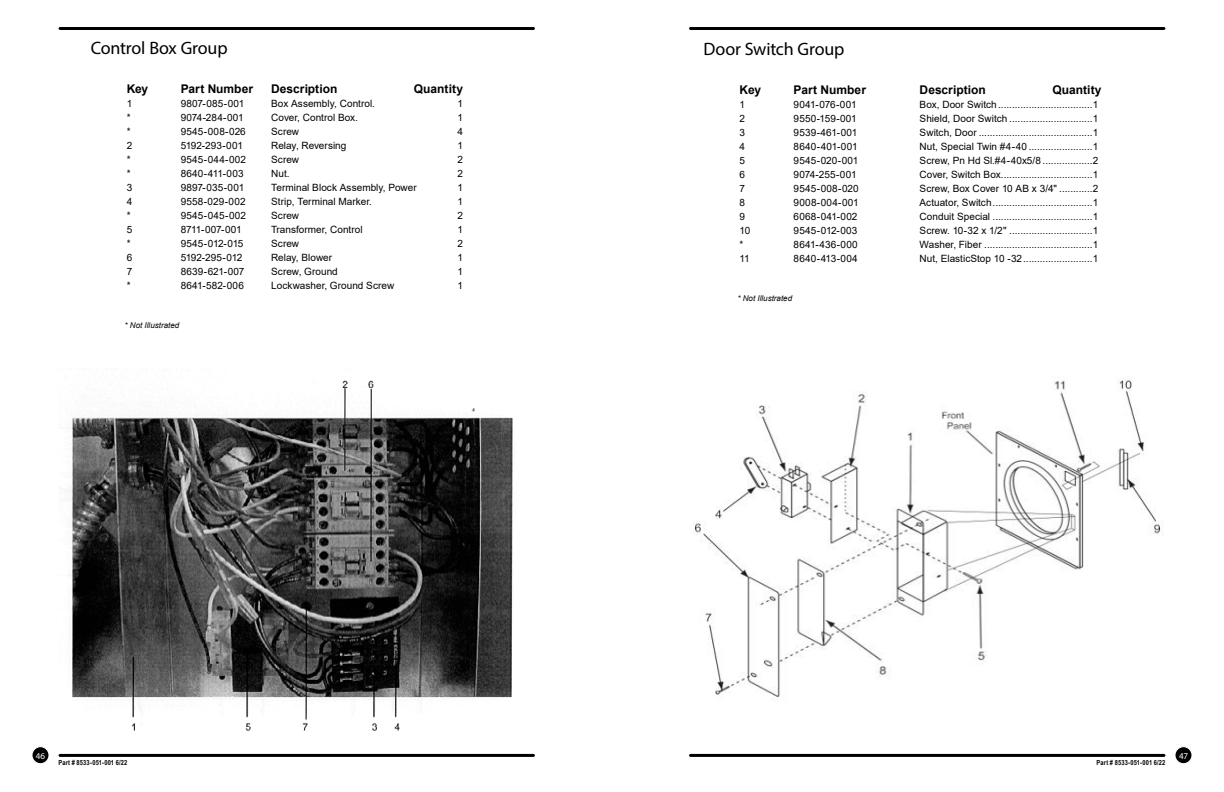
<style>
.page{position:relative;width:1224px;height:792px;background:#fff}
.page>*{position:absolute;margin:0;border:0;box-sizing:border-box;transform-origin:0 0}
.t1{font:18px "Myriad Pro";letter-spacing:-.01em;color:#000}
.t2{font:700 12px "Arial";color:#000}
.t3{font:10px "Arial";letter-spacing:.005em;color:#000}
.t4{font:10px "Arial";letter-spacing:.025em;color:#000}
.t5{font:10px "Arial";letter-spacing:-.015em;color:#000}
.t6{font:10px "Arial";letter-spacing:-.025em;color:#000}
.t7{font:9px "Myriad Pro";color:#fff}
.t8{font:italic 8px "Arial";color:#000}
.t9{font:700 7px "Arial Narrow";letter-spacing:.02em;color:#000}
</style>
<div class="page">
<hr style="left:60px;top:27px;width:474px;height:3px;background:#000">
<hr style="left:60px;top:754px;width:474px;height:3px;background:#000">
<hr style="left:690px;top:27px;width:474px;height:3px;background:#000">
<hr style="left:690px;top:754px;width:474px;height:3px;background:#000">
<div style="left:32px;top:747px;width:17px;height:17px;background:#000;border-radius:50%"></div>
<div style="left:32px;top:746px;width:18px;height:18px;border:1px solid #fff;border-radius:50%"></div>
<div style="left:1175px;top:747px;width:17px;height:17px;background:#000;border-radius:50%"></div>
<div style="left:1174px;top:746px;width:18px;height:18px;border:1px solid #fff;border-radius:50%"></div>
<img style="left:694px;top:377px;width:469px;height:324px">
<img style="left:61px;top:380px;width:452px;height:351px">
<h1 class="t1" style="left:91px;top:37px;width:138px">Control Box Group</h1>
<p class="t2" style="left:127px;top:81px;width:23px">Key</p>
<p class="t2" style="left:181px;top:81px;width:74px">Part Number</p>
<p class="t3" style="left:127px;top:97px;width:7px">1</p>
<p class="t3" style="left:181px;top:97px;width:65px">9807-085-001</p>
<p class="t3" style="left:127px;top:111px;width:5px">*</p>
<p class="t3" style="left:181px;top:111px;width:65px">9074-284-001</p>
<p class="t3" style="left:127px;top:125px;width:5px">*</p>
<p class="t3" style="left:181px;top:125px;width:67px">9545-008-026</p>
<p class="t3" style="left:127px;top:139px;width:7px">2</p>
<p class="t3" style="left:181px;top:139px;width:64px">5192-293-001</p>
<p class="t3" style="left:127px;top:153px;width:5px">*</p>
<p class="t4" style="left:181px;top:153px;width:67px">9545-044-002</p>
<p class="t3" style="left:127px;top:167px;width:5px">*</p>
<p class="t3" style="left:181px;top:167px;width:64px">8640-411-003</p>
<p class="t3" style="left:127px;top:181px;width:7px">3</p>
<p class="t3" style="left:181px;top:181px;width:65px">9897-035-001</p>
<p class="t3" style="left:127px;top:195px;width:7px">4</p>
<p class="t3" style="left:181px;top:195px;width:66px">9558-029-002</p>
<p class="t3" style="left:127px;top:209px;width:5px">*</p>
<p class="t3" style="left:181px;top:209px;width:67px">9545-045-002</p>
<p class="t3" style="left:127px;top:223px;width:7px">5</p>
<p class="t5" style="left:181px;top:223px;width:63px">8711-007-001</p>
<p class="t3" style="left:127px;top:237px;width:5px">*</p>
<p class="t6" style="left:181px;top:237px;width:64px">9545-012-015</p>
<p class="t3" style="left:127px;top:251px;width:7px">6</p>
<p class="t6" style="left:181px;top:251px;width:63px">5192-295-012</p>
<p class="t3" style="left:127px;top:265px;width:7px">7</p>
<p class="t3" style="left:181px;top:265px;width:65px">8639-621-007</p>
<p class="t3" style="left:127px;top:279px;width:5px">*</p>
<p class="t3" style="left:181px;top:279px;width:65px">8641-582-006</p>
<p class="t8" style="left:125px;top:320px;width:56px">* Not Illustrated</p>
<p class="t2" style="left:271px;top:80px;width:68px">Description</p>
<p class="t2" style="left:414px;top:80px;width:51px">Quantity</p>
<p class="t3" style="left:271px;top:96px;width:105px">Box Assembly, Control.</p>
<p class="t3" style="left:458px;top:96px;width:7px">1</p>
<p class="t3" style="left:271px;top:110px;width:88px">Cover, Control Box.</p>
<p class="t3" style="left:458px;top:110px;width:7px">1</p>
<p class="t3" style="left:271px;top:124px;width:29px">Screw</p>
<p class="t3" style="left:458px;top:124px;width:7px">4</p>
<p class="t3" style="left:271px;top:138px;width:77px">Relay, Reversing</p>
<p class="t3" style="left:458px;top:138px;width:7px">1</p>
<p class="t3" style="left:271px;top:152px;width:29px">Screw</p>
<p class="t3" style="left:458px;top:152px;width:7px">2</p>
<p class="t3" style="left:271px;top:166px;width:20px">Nut.</p>
<p class="t3" style="left:458px;top:166px;width:7px">2</p>
<p class="t3" style="left:271px;top:180px;width:147px">Terminal Block Assembly, Power</p>
<p class="t3" style="left:458px;top:180px;width:7px">1</p>
<p class="t3" style="left:271px;top:194px;width:102px">Strip, Terminal Marker.</p>
<p class="t3" style="left:458px;top:194px;width:7px">1</p>
<p class="t3" style="left:271px;top:208px;width:29px">Screw</p>
<p class="t3" style="left:458px;top:208px;width:7px">2</p>
<p class="t3" style="left:271px;top:222px;width:93px">Transformer, Control</p>
<p class="t3" style="left:458px;top:222px;width:7px">1</p>
<p class="t3" style="left:271px;top:236px;width:29px">Screw</p>
<p class="t3" style="left:458px;top:236px;width:7px">2</p>
<p class="t3" style="left:271px;top:250px;width:62px">Relay, Blower</p>
<p class="t3" style="left:458px;top:250px;width:7px">1</p>
<p class="t3" style="left:271px;top:264px;width:68px">Screw, Ground</p>
<p class="t3" style="left:458px;top:264px;width:7px">1</p>
<p class="t3" style="left:271px;top:278px;width:125px">Lockwasher, Ground Screw</p>
<p class="t3" style="left:458px;top:278px;width:7px">1</p>
<h1 class="t1" style="left:704px;top:38px;width:142px">Door Switch Group</h1>
<p class="t2" style="left:740px;top:82px;width:23px">Key</p>
<p class="t2" style="left:794px;top:82px;width:74px">Part Number</p>
<p class="t2" style="left:920px;top:82px;width:68px">Description</p>
<p class="t2" style="left:1053px;top:82px;width:51px">Quantity</p>
<p class="t3" style="left:740px;top:98px;width:7px">1</p>
<p class="t5" style="left:794px;top:98px;width:64px">9041-076-001</p>
<p class="t3" style="left:920px;top:98px;width:180px">Box, Door Switch ..................................1</p>
<p class="t3" style="left:740px;top:112px;width:7px">2</p>
<p class="t3" style="left:794px;top:112px;width:65px">9550-159-001</p>
<p class="t3" style="left:920px;top:112px;width:180px">Shield, Door Switch ..............................1</p>
<p class="t3" style="left:740px;top:126px;width:7px">3</p>
<p class="t3" style="left:794px;top:126px;width:65px">9539-461-001</p>
<p class="t3" style="left:920px;top:126px;width:180px">Switch, Door .........................................1</p>
<p class="t3" style="left:740px;top:140px;width:7px">4</p>
<p class="t3" style="left:794px;top:140px;width:66px">8640-401-001</p>
<p class="t3" style="left:920px;top:140px;width:180px">Nut, Special Twin #4-40 .......................1</p>
<p class="t3" style="left:740px;top:154px;width:7px">5</p>
<p class="t3" style="left:794px;top:154px;width:66px">9545-020-001</p>
<p class="t3" style="left:920px;top:154px;width:180px">Screw, Pn Hd Sl.#4-40x5/8 ..................2</p>
<p class="t3" style="left:740px;top:168px;width:7px">6</p>
<p class="t3" style="left:794px;top:168px;width:65px">9074-255-001</p>
<p class="t3" style="left:920px;top:168px;width:180px">Cover, Switch Box.................................1</p>
<p class="t3" style="left:740px;top:182px;width:7px">7</p>
<p class="t3" style="left:794px;top:182px;width:67px">9545-008-020</p>
<p class="t3" style="left:920px;top:182px;width:180px">Screw, Box Cover 10 AB x 3/4" ............2</p>
<p class="t3" style="left:740px;top:196px;width:7px">8</p>
<p class="t4" style="left:794px;top:196px;width:67px">9008-004-001</p>
<p class="t3" style="left:920px;top:196px;width:180px">Actuator, Switch....................................1</p>
<p class="t3" style="left:740px;top:210px;width:7px">9</p>
<p class="t3" style="left:794px;top:210px;width:65px">6068-041-002</p>
<p class="t3" style="left:920px;top:210px;width:180px">Conduit Special ....................................1</p>
<p class="t3" style="left:740px;top:224px;width:12px">10</p>
<p class="t3" style="left:794px;top:224px;width:65px">9545-012-003</p>
<p class="t3" style="left:920px;top:224px;width:180px">Screw. 10-32 x 1/2" ..............................1</p>
<p class="t3" style="left:740px;top:238px;width:5px">*</p>
<p class="t3" style="left:794px;top:238px;width:66px">8641-436-000</p>
<p class="t3" style="left:920px;top:238px;width:180px">Washer, Fiber .......................................1</p>
<p class="t3" style="left:740px;top:252px;width:12px">11</p>
<p class="t3" style="left:794px;top:252px;width:66px">8640-413-004</p>
<p class="t3" style="left:920px;top:252px;width:180px">Nut, ElasticStop 10 -32.........................1</p>
<p class="t8" style="left:737px;top:293px;width:56px">* Not Illustrated</p>
<p class="t7" style="left:36px;top:750px;width:11px">46</p>
<p class="t7" style="left:1179px;top:750px;width:10px">47</p>
<p class="t9" style="left:58px;top:757px;width:70px">Part # 8533-051-001 6/22</p>
<p class="t9" style="left:1097px;top:757px;width:70px">Part # 8533-051-001 6/22</p>
</div>
